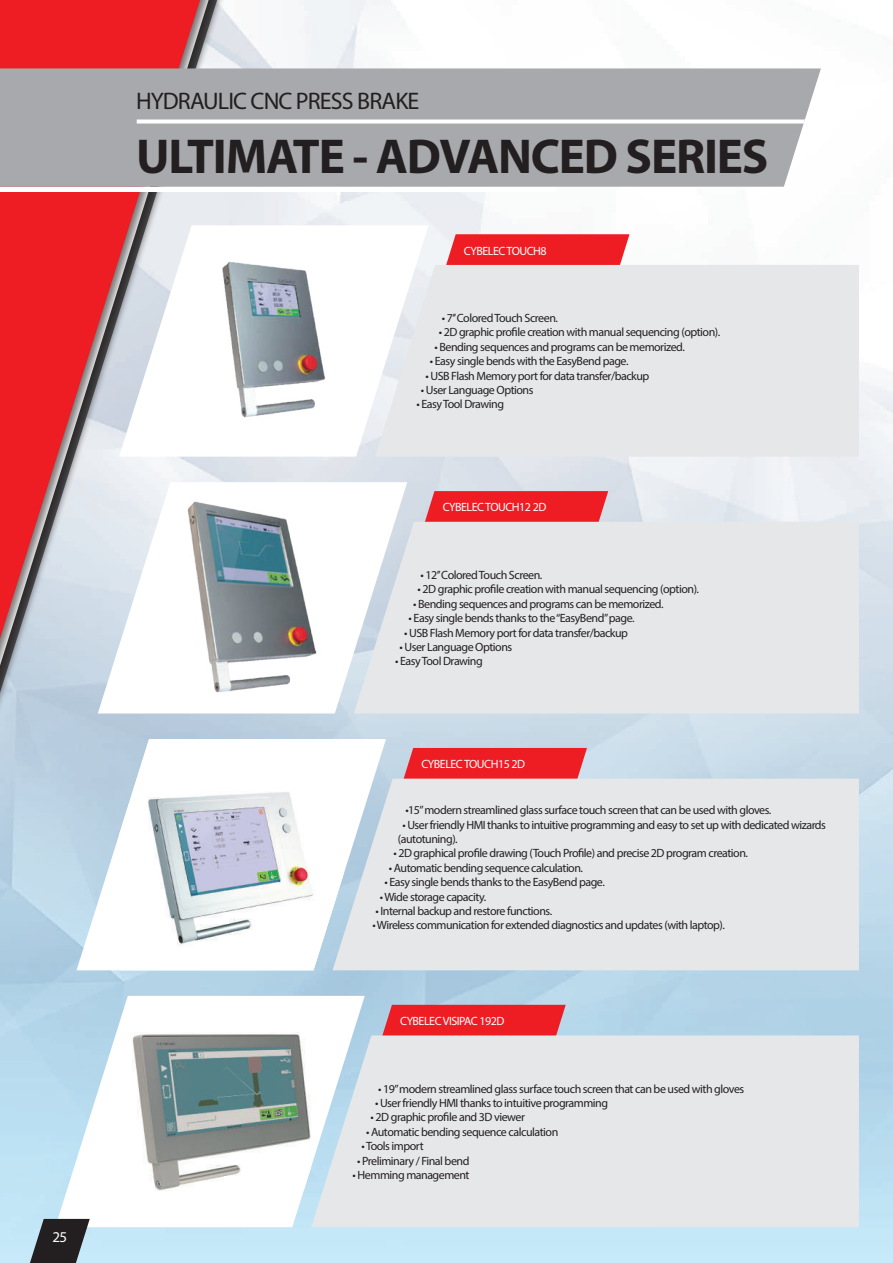
<style>
.page{position:relative;width:893px;height:1263px;background:#fff}
.page>*{position:absolute;margin:0;border:0;box-sizing:border-box;transform-origin:0 0}
.t1{font:700 49.2px "Myriad Pro";letter-spacing:-.025em;color:#231f20}
.t2{font:24px "Myriad Pro";letter-spacing:-.035em;color:#231f20}
.t3{font:15px "Myriad Pro";color:#fff}
.t4{font:12px/14.4px "Myriad Pro";letter-spacing:-.04em;color:#231f20}
.t5{font:12px "Myriad Pro";letter-spacing:-.04em;color:#fff}
</style>
<div class="page">
<div style="left:0;top:718px;width:221px;height:15px;background:#b6cadc"></div>
<svg style="left:0;top:0;width:204px;height:679px;background:#d95c62"></svg>
<svg style="left:0;top:187px;width:557px;height:5px"></svg>
<div style="left:0;top:68px;width:821px;height:119px;background:#a8a9ad"></div>
<svg style="left:446px;top:234px;width:183px;height:31px;background:#ee292f"></svg>
<svg style="left:425px;top:491px;width:183px;height:31px;background:#ec282e"></svg>
<svg style="left:403px;top:748px;width:184px;height:31px;background:#eb2930"></svg>
<div style="left:382px;top:1005px;width:184px;height:30px;background:#ee1d23"></div>
<div style="left:429px;top:265px;width:430px;height:192px;background:#e6e7e9"></div>
<div style="left:407px;top:522px;width:452px;height:191px;background:#e6e7e9"></div>
<div style="left:386px;top:779px;width:473px;height:191px;background:#e6e7e9"></div>
<div style="left:365px;top:1035px;width:494px;height:192px;background:#e6e7e9"></div>
<img style="left:119px;top:225px;width:310px;height:232px">
<img style="left:98px;top:482px;width:309px;height:231px">
<svg style="left:77px;top:739px;width:309px;height:231px"></svg>
<img style="left:119px;top:739px;width:224px;height:231px">
<svg style="left:55px;top:996px;width:310px;height:231px"></svg>
<img style="left:132px;top:1032px;width:179px;height:159px">
<svg style="left:137px;top:119px;width:668px;height:5px"></svg>
<svg style="left:26px;top:1219px;width:64px;height:44px;background:#50575d"></svg>
<p class="t3" style="left:52px;top:1228px;width:16px">25</p>
<h2 class="t2" style="left:136px;top:86px;width:285px">HYDRAULIC CNC PRESS BRAKE</h2>
<h1 class="t1" style="left:136px;top:125px;width:634px">ULTIMATE - ADVANCED SERIES</h1>
<p class="t5" style="left:464px;top:243px;width:84px">CYBELEC TOUCH8</p>
<p class="t4" style="left:442px;top:310px;width:118px">• 7’’Colored Touch Screen.</p>
<p class="t4" style="left:439px;top:325px;width:283px">• 2D graphic profile creation with manual sequencing (option).</p>
<p class="t4" style="left:434px;top:339px;width:252px">• Bending sequences and programs can be memorized.</p>
<p class="t4" style="left:430px;top:354px;width:200px">• Easy single bends with the EasyBend page.</p>
<p class="t4" style="left:425px;top:368px;width:225px">• USB Flash Memory port for data transfer/backup</p>
<p class="t4" style="left:421px;top:382px;width:114px">• User Language Options</p>
<p class="t4" style="left:416px;top:397px;width:89px">• Easy Tool Drawing</p>
<p class="t5" style="left:443px;top:500px;width:105px">CYBELEC TOUCH12 2D</p>
<p class="t4" style="left:421px;top:567px;width:123px">• 12’’Colored Touch Screen.</p>
<p class="t4" style="left:418px;top:582px;width:283px">• 2D graphic profile creation with manual sequencing (option).</p>
<p class="t4" style="left:413px;top:596px;width:252px">• Bending sequences and programs can be memorized.</p>
<p class="t4" style="left:409px;top:611px;width:227px">• Easy single bends thanks to the “EasyBend”page.</p>
<p class="t4" style="left:404px;top:625px;width:225px">• USB Flash Memory port for data transfer/backup</p>
<p class="t4" style="left:400px;top:639px;width:114px">• User Language Options</p>
<p class="t4" style="left:395px;top:654px;width:89px">• Easy Tool Drawing</p>
<p class="t5" style="left:421px;top:757px;width:105px">CYBELEC TOUCH15 2D</p>
<p class="t4" style="left:405px;top:803px;width:367px">•15”modern streamlined glass surface touch screen that can be used with gloves.</p>
<p class="t4" style="left:398px;top:817px;width:430px;text-indent:4px">• User friendly HMI thanks to intuitive programming and easy to set up with dedicated wizards (autotuning).</p>
<p class="t4" style="left:393px;top:846px;width:356px">• 2D graphical profile drawing (Touch Profile) and precise 2D program creation.</p>
<p class="t4" style="left:389px;top:860px;width:196px">• Automatic bending sequence calculation.</p>
<p class="t4" style="left:384px;top:875px;width:222px">• Easy single bends thanks to the EasyBend page.</p>
<p class="t4" style="left:380px;top:889px;width:108px">• Wide storage capacity.</p>
<p class="t4" style="left:375px;top:903px;width:178px">• Internal backup and restore functions.</p>
<p class="t4" style="left:372px;top:918px;width:354px">• Wireless communication for extended diagnostics and updates (with laptop).</p>
<p class="t5" style="left:400px;top:1014px;width:106px">CYBELEC VISIPAC 192D</p>
<p class="t4" style="left:378px;top:1081px;width:368px">• 19”modern streamlined glass surface touch screen that can be used with gloves</p>
<p class="t4" style="left:375px;top:1095px;width:235px">• User friendly HMI thanks to intuitive programming</p>
<p class="t4" style="left:371px;top:1110px;width:156px">• 2D graphic profile and 3D viewer</p>
<p class="t4" style="left:366px;top:1124px;width:194px">• Automatic bending sequence calculation</p>
<p class="t4" style="left:362px;top:1139px;width:64px">• Tools import</p>
<p class="t4" style="left:357px;top:1153px;width:114px">• Preliminary / Final bend</p>
<p class="t4" style="left:353px;top:1167px;width:118px">• Hemming management</p>
</div>
